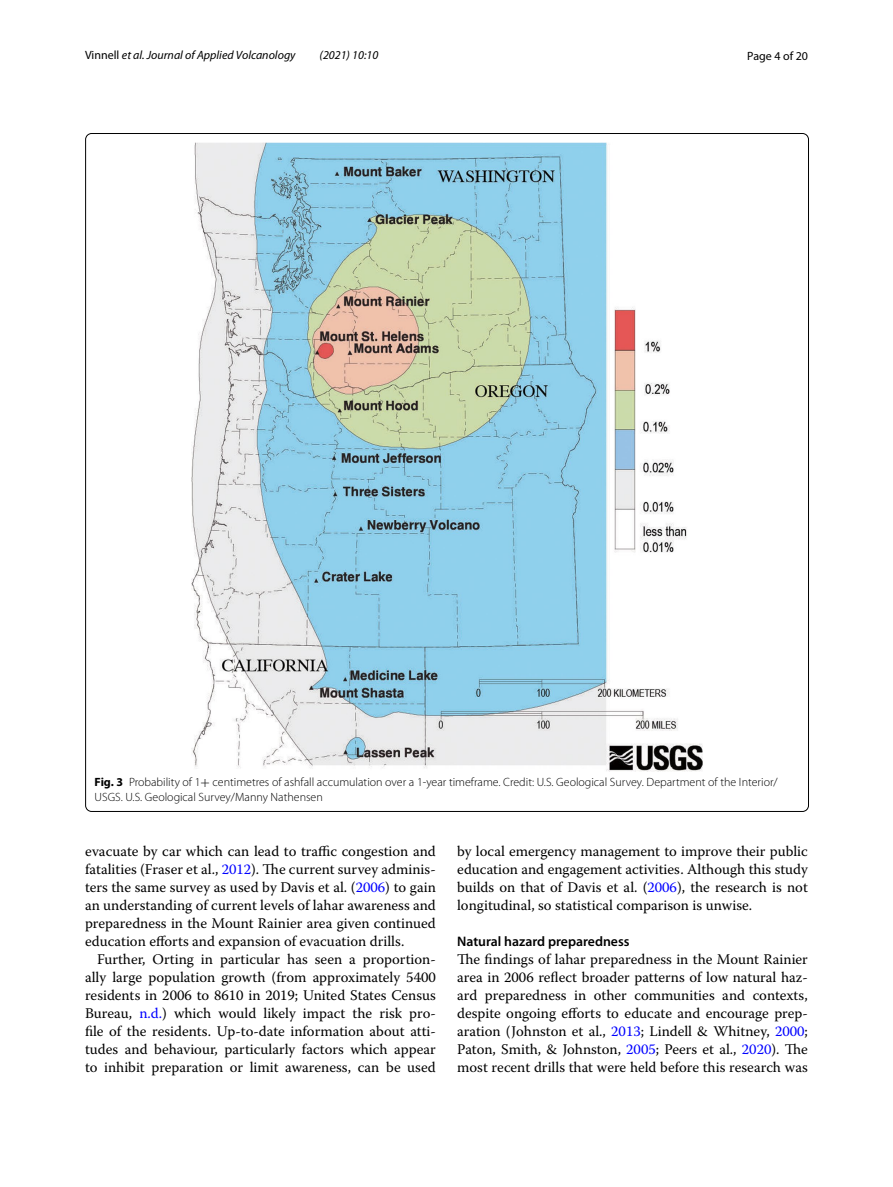
<style>
.page{position:relative;width:893px;height:1187px;background:#fff}
.page>*{position:absolute;margin:0;border:0;box-sizing:border-box;transform-origin:0 0}
.t1{font:14.7px/18px "Warnock Pro";color:#000;text-align:justify}
.t2{font:600 13.8px "Myriad Pro";color:#000}
.t3{font:300 12px/15px "Myriad Pro";color:#000}
.t4{font:italic 12px "Myriad Pro";color:#000}
.t5{font:12px "Myriad Pro";color:#000}
.s1{font-style:normal}
.s2{font-weight:700}
.s3{font-family:"MTSY";font-weight:400}
.s4{color:#00f}
</style>
<div class="page">
<img style="left:192px;top:142px;width:510px;height:629px">
<p class="t4" style="left:85px;top:48px;width:212px"><span class="s1">Vinnell</span> et al. Journal of Applied Volcanology</p>
<p class="t4" style="left:320px;top:48px;width:60px">(2021) 10:10</p>
<p class="t5" style="left:747px;top:48px;width:62px">Page 4 of 20</p>
<p class="t3" style="left:95px;top:774px;width:685px"><span class="s2">Fig. 3</span> Probability of 1<span class="s3">+</span> centimetres of ashfall accumulation over a 1-year timeframe. Credit: U.S. Geological Survey. Department of the Interior/<br>USGS. U.S. Geological Survey/Manny Nathensen</p>
<p class="t1" style="left:85px;top:841px;width:352px">evacuate by car which can lead to traffic congestion and fatalities (Fraser et al., <span class="s4">2012</span>). The current survey adminis&shy;ters the same survey as used by Davis et al. (<span class="s4">2006</span>) to gain an understanding of current levels of lahar awareness and preparedness in the Mount Rainier area given continued education efforts and expansion of evacuation drills.</p>
<p class="t1" style="left:85px;top:949px;width:352px;text-indent:12px">Further, Orting in particular has seen a proportion&shy;ally large population growth (from approximately 5400 residents in 2006 to 8610 in 2019; United States Census Bureau, <span class="s4">n.d.</span>) which would likely impact the risk pro&shy;file of the residents. Up-to-date information about atti&shy;tudes and behaviour, particularly factors which appear to inhibit preparation or limit awareness, can be used</p>
<p class="t1" style="left:457px;top:841px;width:352px">by local emergency management to improve their public education and engagement activities. Although this study builds on that of Davis et al. (<span class="s4">2006</span>), the research is not longitudinal, so statistical comparison is unwise.</p>
<p class="t2" style="left:457px;top:932px;width:174px">Natural hazard preparedness</p>
<p class="t1" style="left:457px;top:949px;width:352px">The findings of lahar preparedness in the Mount Rainier area in 2006 reflect broader patterns of low natural haz&shy;ard preparedness in other communities and contexts, despite ongoing efforts to educate and encourage prep&shy;aration (Johnston et al., <span class="s4">2013</span>; Lindell &amp; Whitney, <span class="s4">2000</span>; Paton, Smith, &amp; Johnston, <span class="s4">2005</span>; Peers et al., <span class="s4">2020</span>). The most recent drills that were held before this research was</p>
</div>
